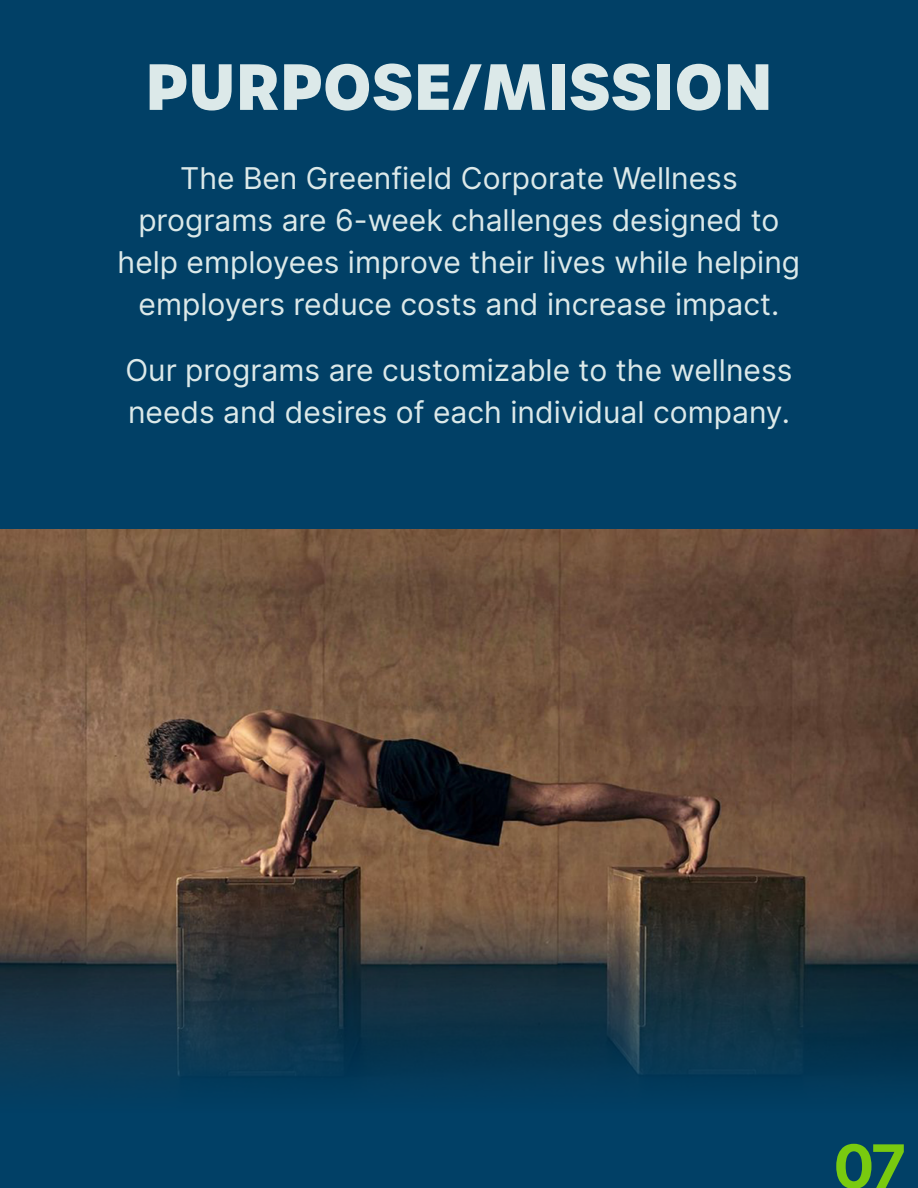
<style>
.page{position:relative;width:918px;height:1188px;background:#014066}
.page>*{position:absolute;margin:0;border:0;box-sizing:border-box;transform-origin:0 0}
.t1{font:700 63px "Urbane";color:#dce9e9}
.t2{font:60px "Inter";color:#79ca0f}
.t3{font:30px/42px "Inter";color:#dce9e9;text-align:center}
</style>
<div class="page">
<img style="left:0;top:529px;width:918px;height:369px">
<svg style="left:0;top:898px;width:918px;height:191px;background:#263842"></svg>
<h1 class="t1" style="left:145px;top:43px;width:629px">PURPOSE/MISSION</h1>
<p class="t3" style="left:118px;top:156px;width:684px">The Ben Greenfield Corporate Wellness programs are 6-week challenges designed to help employees improve their lives while helping employers reduce costs and increase impact.</p>
<p class="t3" style="left:125px;top:348px;width:668px;text-align:left">Our programs are customizable to the wellness needs and desires of each individual company.</p>
<h2 class="t2" style="left:833px;top:1123px;width:75px">07</h2>
</div>
